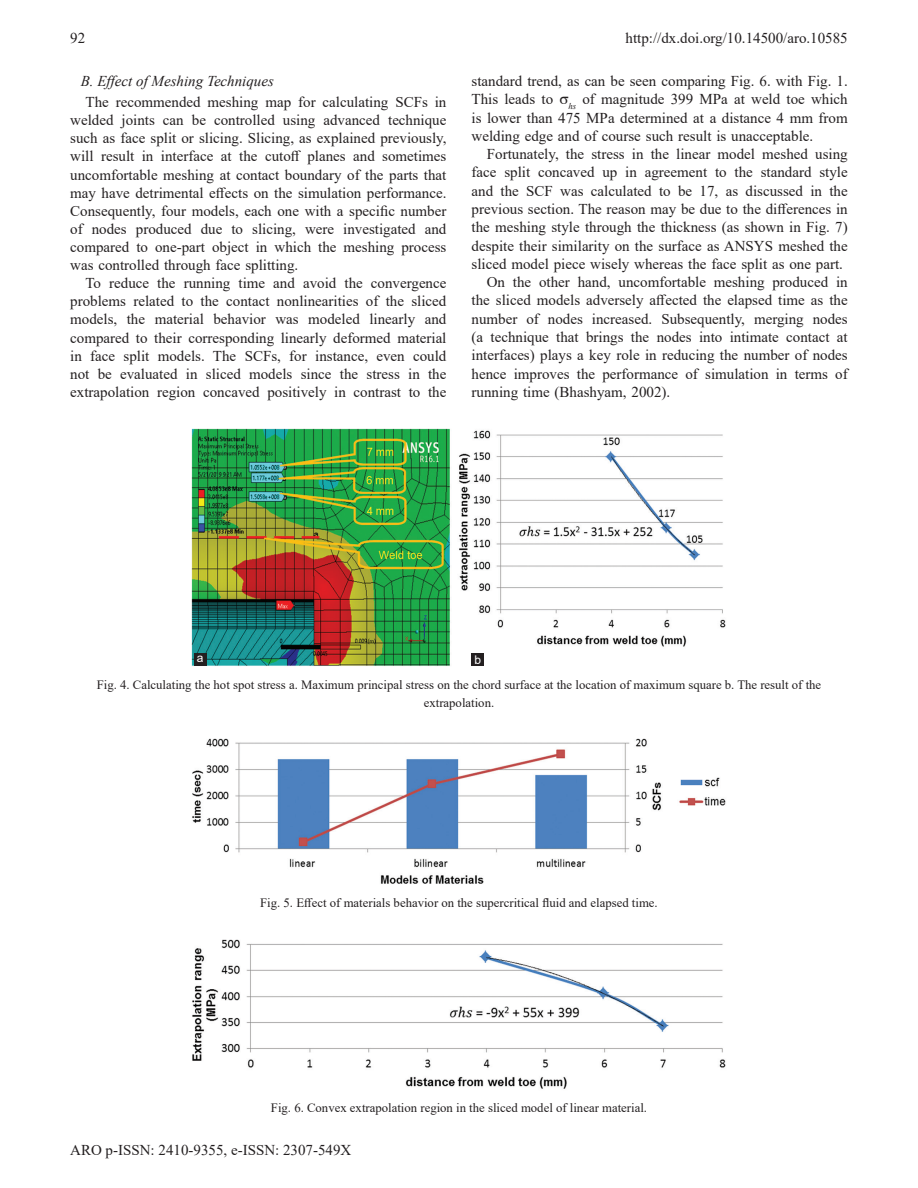
<style>
.page{position:relative;width:918px;height:1188px;background:#fff}
.page>*{position:absolute;margin:0;border:0;box-sizing:border-box;transform-origin:0 0}
.TX{font:15px/18.1px "Times New Roman";color:#231f20;text-align:justify}
.t1{font:italic 15px "Times New Roman";color:#231f20}
.FGC{font:12.75px/18px "Times New Roman";color:#231f20;text-align:center}
.LABEL{font:12px "Arial";color:#fff}
</style>
<div class="page">
<img style="left:192px;top:939px;width:534px;height:150px">
<img style="left:192px;top:738px;width:534px;height:146px">
<img style="left:191px;top:428px;width:535px;height:238px">
<div style="left:472px;top:653px;width:12px;height:13px;background:#231f20"></div>
<div style="left:194px;top:653px;width:12px;height:12px;background:#231f20"></div>
<p class="TX" style="left:70px;top:28px;width:16px">92</p>
<p class="TX" style="left:626px;top:28px;width:224px">http://dx.doi.org/10.14500/aro.10585</p>
<h2 class="t1" style="left:81px;top:71px;width:195px">B. Effect of Meshing Techniques</h2>
<p class="TX" style="left:70px;top:93px;width:378px;text-indent:15px">The recommended meshing map for calculating SCFs in welded joints can be controlled using advanced technique such as face split or slicing. Slicing, as explained previously, will result in interface at the cutoff planes and sometimes uncomfortable meshing at contact boundary of the parts that may have detrimental effects on the simulation performance.<br>Consequently, four models, each one with a specific number of nodes produced due to slicing, were investigated and compared to one-part object in which the meshing process was controlled through face splitting.</p>
<p class="TX" style="left:70px;top:274px;width:378px;text-indent:15px">To reduce the running time and avoid the convergence problems related to the contact nonlinearities of the sliced models, the material behavior was modeled linearly and compared to their corresponding linearly deformed material in face split models. The SCFs, for instance, even could not be evaluated in sliced models since the stress in the extrapolation region concaved positively in contrast to the</p>
<p class="TX" style="left:472px;top:71px;width:378px">standard trend, as can be seen comparing Fig. 6. with Fig. 1.<br>This leads to <sub>hs</sub> of magnitude 399 MPa at weld toe which is lower than 475 MPa determined at a distance 4 mm from welding edge and of course such result is unacceptable.</p>
<p class="TX" style="left:472px;top:144px;width:378px;text-indent:15px">Fortunately, the stress in the linear model meshed using face split concaved up in agreement to the standard style and the SCF was calculated to be 17, as discussed in the previous section. The reason may be due to the differences in the meshing style through the thickness (as shown in Fig. 7) despite their similarity on the surface as ANSYS meshed the sliced model piece wisely whereas the face split as one part.</p>
<p class="TX" style="left:472px;top:272px;width:378px;text-indent:15px">On the other hand, uncomfortable meshing produced in the sliced models adversely affected the elapsed time as the number of nodes increased. Subsequently, merging nodes (a technique that brings the nodes into intimate contact at interfaces) plays a key role in reducing the number of nodes hence improves the performance of simulation in terms of running time (Bhashyam, 2002).</p>
<p class="LABEL" style="left:197px;top:650px;width:8px">a</p>
<p class="LABEL" style="left:475px;top:651px;width:8px">b</p>
<p class="FGC" style="left:97px;top:675px;width:726px">Fig. 4. Calculating the hot spot stress a. Maximum principal stress on the chord surface at the location of maximum square b. The result of the extrapolation.</p>
<p class="FGC" style="left:260px;top:894px;width:399px">Fig. 5. Effect of materials behavior on the supercritical fluid and elapsed time.</p>
<p class="FGC" style="left:271px;top:1099px;width:378px">Fig. 6. Convex extrapolation region in the sliced model of linear material.</p>
<p class="TX" style="left:70px;top:1141px;width:283px">ARO p-ISSN: 2410-9355, e-ISSN: 2307-549X</p>
</div>
